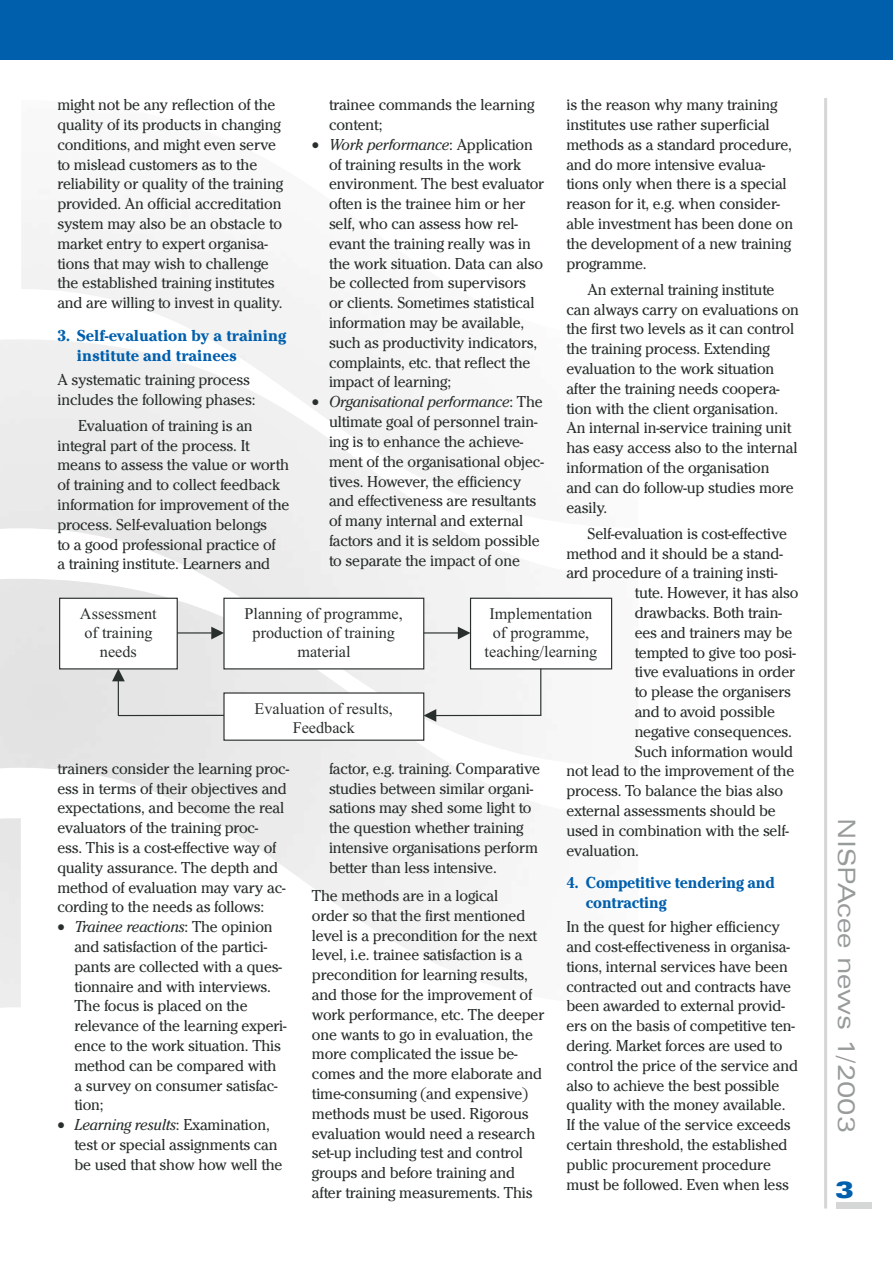
<style>
.page{position:relative;width:893px;height:1263px;background:#fff}
.page>*{position:absolute;margin:0;border:0;box-sizing:border-box;transform-origin:0 0}
.t1{font:expanded 24px "Zurich AT";color:#989b9b}
.t2{font:900 expanded 23.7px "Zurich AT";color:#005fad}
.t3{font:16.5px/19.8px "Cheltenham Itc TEE";letter-spacing:-.01em;color:#292f2d}
.t4{font:700 16.5px/19.8px "Cheltenham Itc TEE";letter-spacing:-.01em;color:#005fad}
.t5{font:16.2px/19px "Times New Roman";color:#292f2d;text-align:center}
.s1{font-style:italic}
</style>
<div class="page">
<div style="left:0;top:0;width:893px;height:60px;background:#005fad"></div>
<div style="left:836px;top:1202px;width:36px;height:7px;background:#d5d6d6"></div>
<hr style="left:824px;top:98px;width:3px;height:1110px;background:#d5d6d6">
<svg style="left:0;top:222px;width:613px;height:786px;fill:#f5f5f5"></svg>
<div style="left:60px;top:598px;width:117px;height:71px;background:#fff"></div>
<div style="left:59px;top:598px;width:119px;height:71px;border:1px solid #292f2d"></div>
<div style="left:224px;top:598px;width:200px;height:71px;background:#fff"></div>
<div style="left:223px;top:598px;width:201px;height:71px;border:1px solid #292f2d"></div>
<div style="left:470px;top:598px;width:142px;height:71px;background:#fff"></div>
<div style="left:470px;top:598px;width:142px;height:71px;border:1px solid #292f2d"></div>
<div style="left:224px;top:693px;width:200px;height:47px;background:#fff"></div>
<div style="left:223px;top:692px;width:201px;height:49px;border:1px solid #292f2d"></div>
<hr style="left:177px;top:632px;width:35px;height:1px;background:#292f2d">
<svg style="left:211px;top:627px;width:13px;height:12px"></svg>
<hr style="left:424px;top:632px;width:34px;height:1px;background:#292f2d">
<svg style="left:458px;top:627px;width:13px;height:12px"></svg>
<hr style="left:540px;top:669px;width:1px;height:47px;background:#292f2d">
<hr style="left:436px;top:715px;width:105px;height:1px;background:#292f2d">
<svg style="left:424px;top:709px;width:12px;height:13px"></svg>
<hr style="left:118px;top:715px;width:106px;height:1px;background:#292f2d">
<hr style="left:118px;top:681px;width:1px;height:35px;background:#292f2d">
<svg style="left:112px;top:669px;width:13px;height:12px"></svg>
<p class="t3" style="left:57px;top:95px;width:227px">might not be any reflection of the quality of its products in changing conditions, and might even serve to mislead customers as to the reliability or quality of the training provided. An official accreditation system may also be an obstacle to market entry to expert organisa&shy;tions that may wish to challenge the established training institutes and are willing to invest in quality.</p>
<p class="t4" style="left:77px;top:325px;width:211px;text-indent:-20px">3. Self-evaluation by a training institute and trainees</p>
<p class="t3" style="left:57px;top:369px;width:199px">A systematic training process includes the following phases:</p>
<p class="t3" style="left:57px;top:415px;width:234px;text-indent:21px">Evaluation of training is an integral part of the process. It means to assess the value or worth of training and to collect feedback information for improvement of the process. Self-evaluation belongs<br>to a good professional practice of<br>a training institute. Learners and</p>
<p class="t3" style="left:329px;top:95px;width:207px">trainee commands the learning content;</p>
<p class="t3" style="left:329px;top:135px;width:217px;text-indent:-17px">• <span class="s1">Work performance</span>: Application of training results in the work environment. The best evaluator often is the trainee him or her self, who can assess how rel&shy;evant the training really was in the work situation. Data can also be collected from supervisors or clients. Sometimes statistical information may be available, such as productivity indicators, complaints, etc. that reflect the impact of learning;</p>
<p class="t3" style="left:329px;top:392px;width:216px;text-indent:-17px">• <span class="s1">Organisational performance</span>: The ultimate goal of personnel train&shy;ing is to enhance the achieve&shy;ment of the organisational objec&shy;tives. However, the efficiency and effectiveness are resultants of many internal and external factors and it is seldom possible to separate the impact of one</p>
<p class="t3" style="left:566px;top:95px;width:228px">is the reason why many training institutes use rather superficial methods as a standard procedure, and do more intensive evalua&shy;tions only when there is a special reason for it, e.g. when consider&shy;able investment has been done on the development of a new training programme.</p>
<p class="t3" style="left:566px;top:280px;width:234px;text-indent:21px">An external training institute can always carry on evaluations on the first two levels as it can control the training process. Extending evaluation to the work situation after the training needs coopera&shy;tion with the client organisation.<br>An internal in-service training unit has easy access also to the internal information of the organisation<br>and can do follow-up studies more easily.</p>
<p class="t3" style="left:588px;top:524px;width:201px">Self-evaluation is cost-effective</p>
<p class="t3" style="left:566px;top:543px;width:218px">method and it should be a stand-</p>
<p class="t3" style="left:566px;top:563px;width:213px">ard procedure of a training insti-</p>
<p class="t3" style="left:635px;top:583px;width:165px">tute. However, it has also</p>
<p class="t3" style="left:635px;top:603px;width:149px">drawbacks. Both train-</p>
<p class="t3" style="left:635px;top:623px;width:159px">ees and trainers may be</p>
<p class="t3" style="left:635px;top:642px;width:163px">tempted to give too posi-</p>
<p class="t3" style="left:635px;top:662px;width:162px">tive evaluations in order</p>
<p class="t3" style="left:635px;top:682px;width:158px">to please the organisers</p>
<p class="t3" style="left:635px;top:702px;width:142px">and to avoid possible</p>
<p class="t3" style="left:635px;top:722px;width:159px">negative consequences.</p>
<p class="t3" style="left:635px;top:741px;width:160px">Such information would</p>
<p class="t3" style="left:566px;top:761px;width:229px">not lead to the improvement of the</p>
<p class="t3" style="left:566px;top:781px;width:218px">process. To balance the bias also</p>
<p class="t3" style="left:566px;top:801px;width:211px">external assessments should be</p>
<p class="t3" style="left:566px;top:821px;width:224px">used in combination with the self-</p>
<p class="t3" style="left:566px;top:840px;width:74px">evaluation.</p>
<p class="t4" style="left:586px;top:873px;width:191px;text-indent:-20px">4. Competitive tendering and contracting</p>
<p class="t3" style="left:566px;top:917px;width:233px">In the quest for higher efficiency and cost-effectiveness in organisa&shy;tions, internal services have been contracted out and contracts have been awarded to external provid&shy;ers on the basis of competitive ten&shy;dering. Market forces are used to control the price of the service and also to achieve the best possible quality with the money available.<br>If the value of the service exceeds certain threshold, the established public procurement procedure must be followed. Even when less</p>
<p class="t5" style="left:80px;top:606px;width:78px">Assessment of training needs</p>
<p class="t5" style="left:245px;top:606px;width:160px">Planning of programme, production of training material</p>
<p class="t5" style="left:485px;top:606px;width:114px">Implementation of programme, teaching/learning</p>
<p class="t5" style="left:255px;top:701px;width:140px">Evaluation of results,<br>Feedback</p>
<p class="t3" style="left:329px;top:758px;width:213px">factor, e.g. training. Comparative studies between similar organi&shy;sations may shed some light to the question whether training intensive organisations perform better than less intensive.</p>
<p class="t3" style="left:312px;top:886px;width:234px">The methods are in a logical<br>order so that the first mentioned level is a precondition for the next level, i.e. trainee satisfaction is a precondition for learning results, and those for the improvement of work performance, etc. The deeper one wants to go in evaluation, the more complicated the issue be&shy;comes and the more elaborate and time-consuming (and expensive) methods must be used. Rigorous evaluation would need a research set-up including test and control groups and before training and after training measurements. This</p>
<p class="t3" style="left:57px;top:758px;width:233px">trainers consider the learning proc&shy;ess in terms of their objectives and expectations, and become the real evaluators of the training proc-<br>ess. This is a cost-effective way of quality assurance. The depth and method of evaluation may vary ac&shy;cording to the needs as follows:</p>
<p class="t3" style="left:74px;top:917px;width:214px;text-indent:-17px">• <span class="s1">Trainee reactions</span>: The opinion and satisfaction of the partici&shy;pants are collected with a ques&shy;tionnaire and with interviews.<br>The focus is placed on the relevance of the learning experi&shy;ence to the work situation. This method can be compared with a survey on consumer satisfac&shy;tion;</p>
<p class="t3" style="left:74px;top:1115px;width:210px;text-indent:-17px">• <span class="s1">Learning results</span>: Examination, test or special assignments can be used that show how well the</p>
<h1 class="t1" style="left:861px;top:818px;width:316px;rotate:90deg">NISPAcee news 1/2003</h1>
<h2 class="t2" style="left:835px;top:1175px;width:21px">3</h2>
</div>
